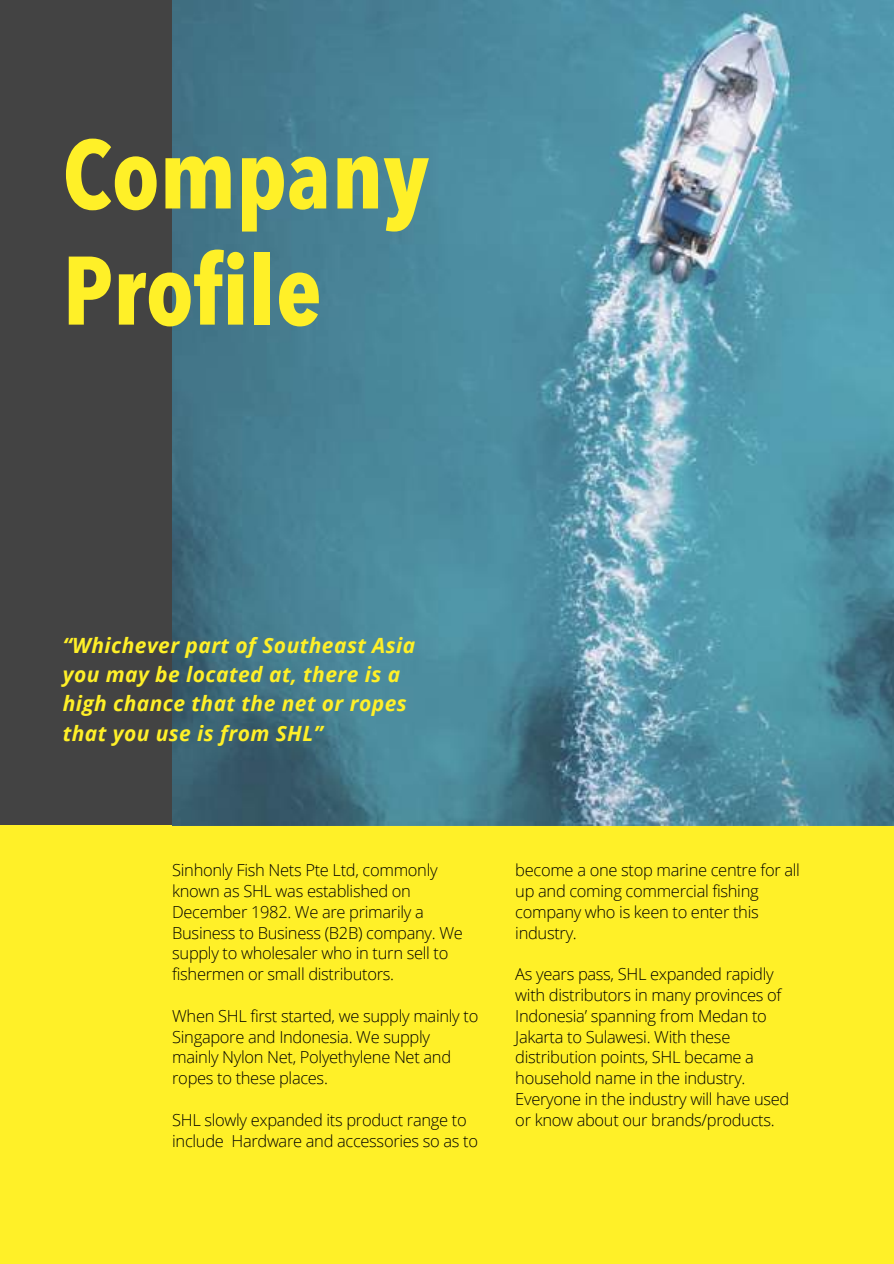
<style>
.page{position:relative;width:894px;height:1264px;background:#fff}
.page>*{position:absolute;margin:0;border:0;box-sizing:border-box;transform-origin:0 0}
.t1{font:700 96.15px/116.1px "Avenir Next Condensed";color:#fff028}
.t2{font:italic 700 21px/29.2px "Open Sans";letter-spacing:.02em;color:#fff028}
.t3{font:300 16.5px/20.9px "Open Sans";letter-spacing:-.02em;color:#000}
</style>
<div class="page">
<div style="left:0;top:0;width:893px;height:1263px;background:#434343"></div>
<div style="left:0;top:825px;width:893px;height:438px;background:#fff028"></div>
<img style="left:172px;top:0;width:721px;height:825px">
<h1 class="t1" style="left:63px;top:120px;width:368px">Company<br>Profile</h1>
<p class="t2" style="left:63px;top:630px;width:354px">“Whichever part of Southeast Asia you may be located at, there is a high chance that the net or ropes that you use is from SHL”</p>
<p class="t3" style="left:172px;top:859px;width:292px">Sinhonly Fish Nets Pte Ltd, commonly known as SHL was established on December 1982. We are primarily a Business to Business (B2B) company. We supply to wholesaler who in turn sell to fishermen or small distributors.</p>
<p class="t3" style="left:172px;top:1004px;width:307px">When SHL first started, we supply mainly to Singapore and Indonesia. We supply mainly Nylon Net, Polyethylene Net and ropes to these places.</p>
<p class="t3" style="left:172px;top:1109px;width:307px">SHL slowly expanded its product range to include Hardware and accessories so as to</p>
<p class="t3" style="left:515px;top:859px;width:286px">become a one stop marine centre for all up and coming commercial fishing company who is keen to enter this industry.</p>
<p class="t3" style="left:515px;top:963px;width:275px">As years pass, SHL expanded rapidly with distributors in many provinces of Indonesia’ spanning from Medan to Jakarta to Sulawesi. With these distribution points, SHL became a household name in the industry.<br>Everyone in the industry will have used or know about our brands/products.</p>
</div>
